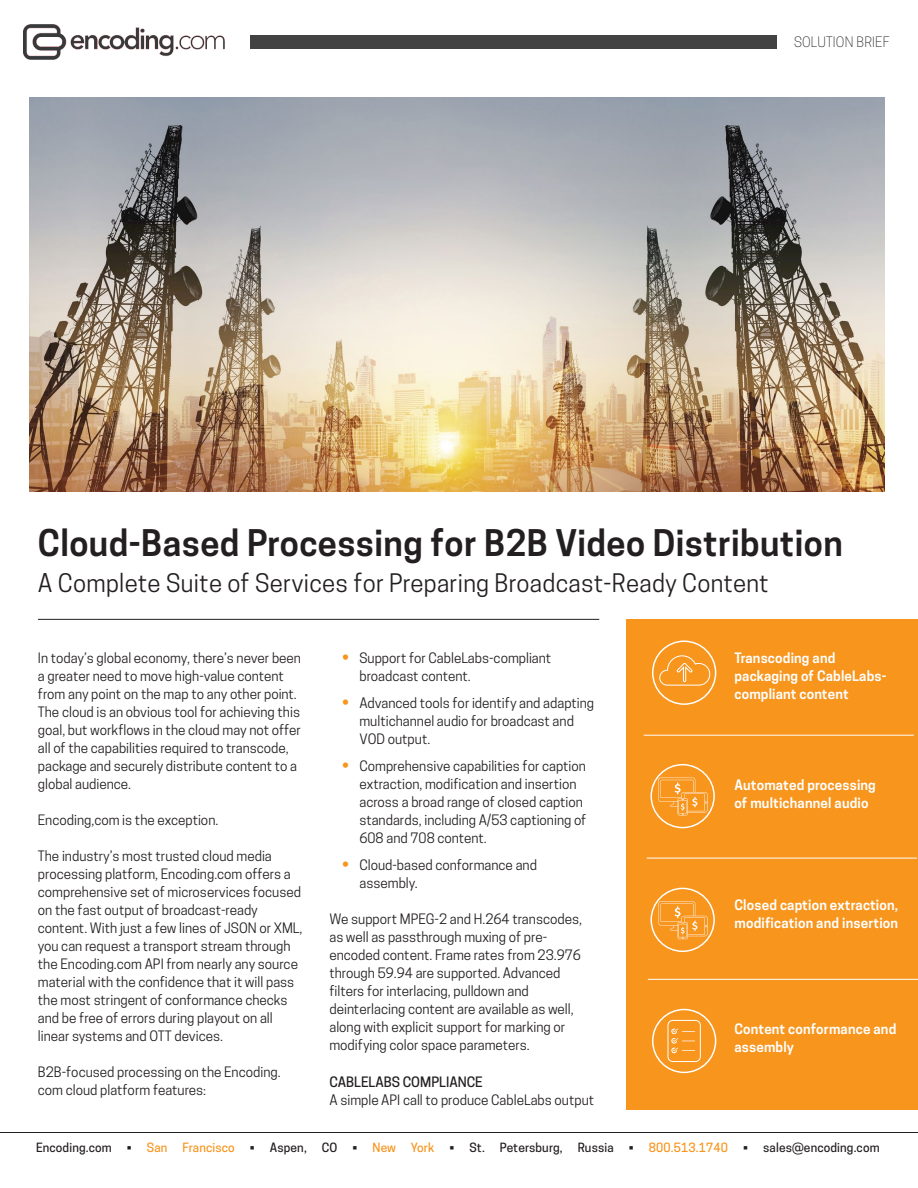
<style>
.page{position:relative;width:918px;height:1188px;background:#fff}
.page>*{position:absolute;margin:0;border:0;box-sizing:border-box;transform-origin:0 0}
.t1{font:600 34.5px "Cooper Hewitt";letter-spacing:.01em;color:#231f20}
.t2{font:24px "Cooper Hewitt";letter-spacing:.01em;color:#231f20}
.t3{font:13.5px/18px "Cooper Hewitt";color:#231f20}
.Sidebar_Copy{font:600 13.5px/18px "Cooper Hewitt";letter-spacing:.01em;color:#fff}
.Paragraph_Head{font:500 13.5px "Cooper Hewitt";color:#231f20}
.t4{font:300 13.5px "Cooper Hewitt";letter-spacing:.01em;color:#231f20}
.t5{font:500 12px "Cooper Hewitt";letter-spacing:.01em;color:#231f20}
.t6{font:500 12px "Cooper Hewitt";letter-spacing:.01em;color:#f7951d}
.s1{color:#f7951d}
.s2{color:#231f20}
</style>
<div class="page">
<hr style="left:38px;top:619px;width:561px;height:1px;background:#231f20">
<div style="left:627px;top:619px;width:291px;height:491px;background:#f7951d"></div>
<hr style="left:644px;top:735px;width:270px;height:1px;background:#fff">
<hr style="left:648px;top:979px;width:270px;height:1px;background:#fff">
<hr style="left:647px;top:858px;width:270px;height:1px;background:#fff">
<img style="left:24px;top:24px;width:201px;height:36px">
<hr style="left:0;top:1132px;width:918px;height:1px;background:#231f20">
<div style="left:250px;top:35px;width:526px;height:14px;background:#424242"></div>
<svg style="left:650px;top:888px;width:65px;height:64px"></svg>
<div style="left:652px;top:640px;width:64px;height:65px;border:1px solid #fff;border-radius:50%"></div>
<svg style="left:659px;top:655px;width:51px;height:31px"></svg>
<div style="left:652px;top:1009px;width:64px;height:64px;border:1px solid #fff;border-radius:50%"></div>
<div style="left:668px;top:1020px;width:33px;height:42px;border:1px solid #fff;border-radius:5px"></div>
<svg style="left:672px;top:1029px;width:23px;height:24px"></svg>
<svg style="left:650px;top:764px;width:65px;height:64px"></svg>
<img style="left:29px;top:98px;width:855px;height:394px">
<p class="t4" style="left:794px;top:34px;width:97px">SOLUTION BRIEF</p>
<p class="t1" style="left:38px;top:522px;width:806px">Cloud-Based Processing for B2B Video Distribution</p>
<p class="t2" style="left:38px;top:569px;width:732px">A Complete Suite of Services for Preparing Broadcast-Ready Content</p>
<p class="t3" style="left:38px;top:649px;width:265px">In today’s global economy, there’s never been a greater need to move high-value content from any point on the map to any other point.<br>The cloud is an obvious tool for achieving this goal, but workflows in the cloud may not offer all of the capabilities required to transcode, package and securely distribute content to a global audience.</p>
<p class="t3" style="left:38px;top:811px;width:182px">Encoding,com is the exception.</p>
<p class="t3" style="left:38px;top:847px;width:266px">The industry’s most trusted cloud media processing platform, Encoding.com offers a comprehensive set of microservices focused on the fast output of broadcast-ready content. With just a few lines of JSON or XML, you can request a transport stream through the Encoding.com API from nearly any source material with the confidence that it will pass the most stringent of conformance checks and be free of errors during playout on all linear systems and OTT devices.</p>
<p class="t3" style="left:38px;top:1063px;width:244px">B2B-focused processing on the Encoding. com cloud platform features:</p>
<p class="t3" style="left:359px;top:649px;width:193px;text-indent:-18px"><span class="s1">•</span> Support for CableLabs-compliant broadcast content.</p>
<p class="t3" style="left:359px;top:694px;width:236px;text-indent:-18px"><span class="s1">•</span> Advanced tools for identify and adapting multichannel audio for broadcast and<br>VOD output.</p>
<p class="t3" style="left:359px;top:757px;width:228px;text-indent:-18px"><span class="s1">•</span> Comprehensive capabilities for caption extraction, modification and insertion across a broad range of closed caption standards, including A/53 captioning of 608 and 708 content.</p>
<p class="t3" style="left:359px;top:856px;width:179px;text-indent:-18px"><span class="s1">•</span> Cloud-based conformance and assembly.</p>
<p class="t3" style="left:329px;top:910px;width:254px">We support MPEG-2 and H.264 transcodes, as well as passthrough muxing of pre&shy;encoded content. Frame rates from 23.976 through 59.94 are supported. Advanced filters for interlacing, pulldown and deinterlacing content are available as well, along with explicit support for marking or modifying color space parameters.</p>
<p class="Paragraph_Head" style="left:329px;top:1074px;width:155px">CABLELABS COMPLIANCE</p>
<p class="t3" style="left:329px;top:1091px;width:266px">A simple API call to produce CableLabs output</p>
<p class="Sidebar_Copy" style="left:734px;top:649px;width:153px">Transcoding and packaging of CableLabs&shy;compliant content</p>
<p class="Sidebar_Copy" style="left:734px;top:776px;width:143px">Automated processing of multichannel audio</p>
<p class="Sidebar_Copy" style="left:734px;top:896px;width:165px">Closed caption extraction, modification and insertion</p>
<p class="Sidebar_Copy" style="left:734px;top:1020px;width:163px">Content conformance and assembly</p>
<p class="t5" style="left:36px;top:1140px;width:77px">Encoding.com</p>
<p class="t6" style="left:127px;top:1140px;width:42px"><span class="s2">•</span> San</p>
<p class="t6" style="left:182px;top:1140px;width:54px">Francisco</p>
<p class="t5" style="left:250px;top:1140px;width:58px">• Aspen,</p>
<p class="t5" style="left:322px;top:1140px;width:17px">CO</p>
<p class="t6" style="left:353px;top:1140px;width:83px"><span class="s2">•</span> New York</p>
<p class="t5" style="left:449px;top:1140px;width:37px">• St.</p>
<p class="t5" style="left:500px;top:1140px;width:64px">Petersburg,</p>
<p class="t5" style="left:578px;top:1140px;width:38px">Russia</p>
<p class="t6" style="left:629px;top:1140px;width:101px"><span class="s2">•</span> 800.513.1740</p>
<p class="t5" style="left:743px;top:1140px;width:138px">• sales@encoding.com</p>
</div>
